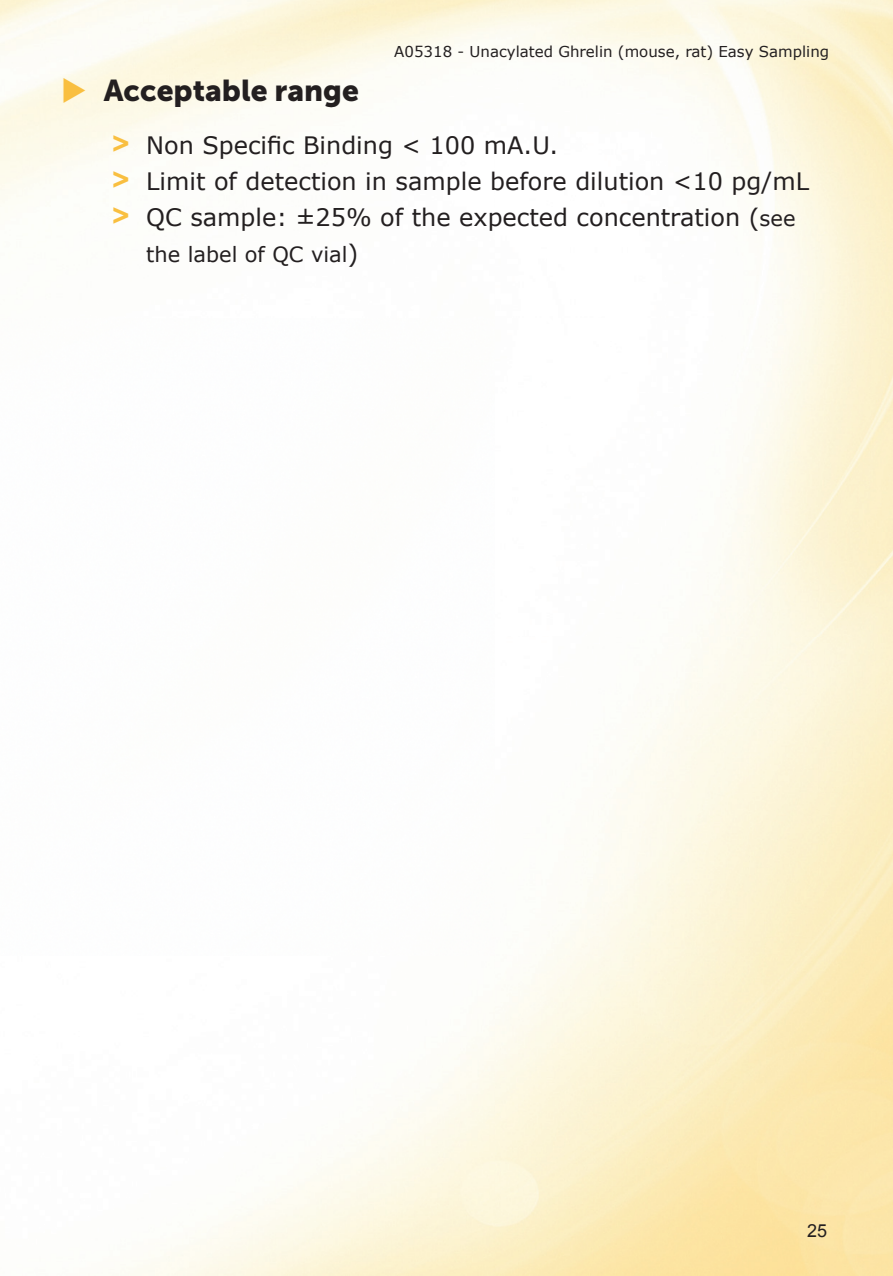
<style>
.page{position:relative;width:893px;height:1276px;background:#fff}
.page>*{position:absolute;margin:0;border:0;box-sizing:border-box;transform-origin:0 0}
.t1{font:30px "Museo Sans 900";color:#231f20}
.t2{font:24px/36px "Verdana";color:#231f20}
.t3{font:21px "Verdana";color:#231f20}
.t4{font:18px "Arial";color:#231f20}
.t5{font:15px "Verdana";color:#231f20}
.s1{color:#f9bf40}
.s2{font-family:"Arial";font-weight:700;font-size:30px;color:#f9bf40}
.s3{font-size:21px}
.s4{font-size:24px}
</style>
<div class="page">
<p class="t5" style="left:394px;top:42px;width:436px">A05318 - Unacylated Ghrelin (mouse, rat) Easy Sampling</p>
<p class="t1" style="left:61px;top:73px;width:299px"><span class="s1">◆</span> Acceptable range</p>
<p class="t2" style="left:112px;top:127px;width:698px"><span class="s2">&gt;</span> Non Specific Binding &lt; 100 mA.U.<br><span class="s2">&gt;</span> Limit of detection in sample before dilution &lt;10 pg/mL <span class="s2">&gt;</span> QC sample: ±25% of the expected concentration (<span class="s3">see</span></p>
<p class="t3" style="left:146px;top:240px;width:214px">the label of QC vial<span class="s4">)</span></p>
<p class="t4" style="left:807px;top:1218px;width:22px">25</p>
</div>
